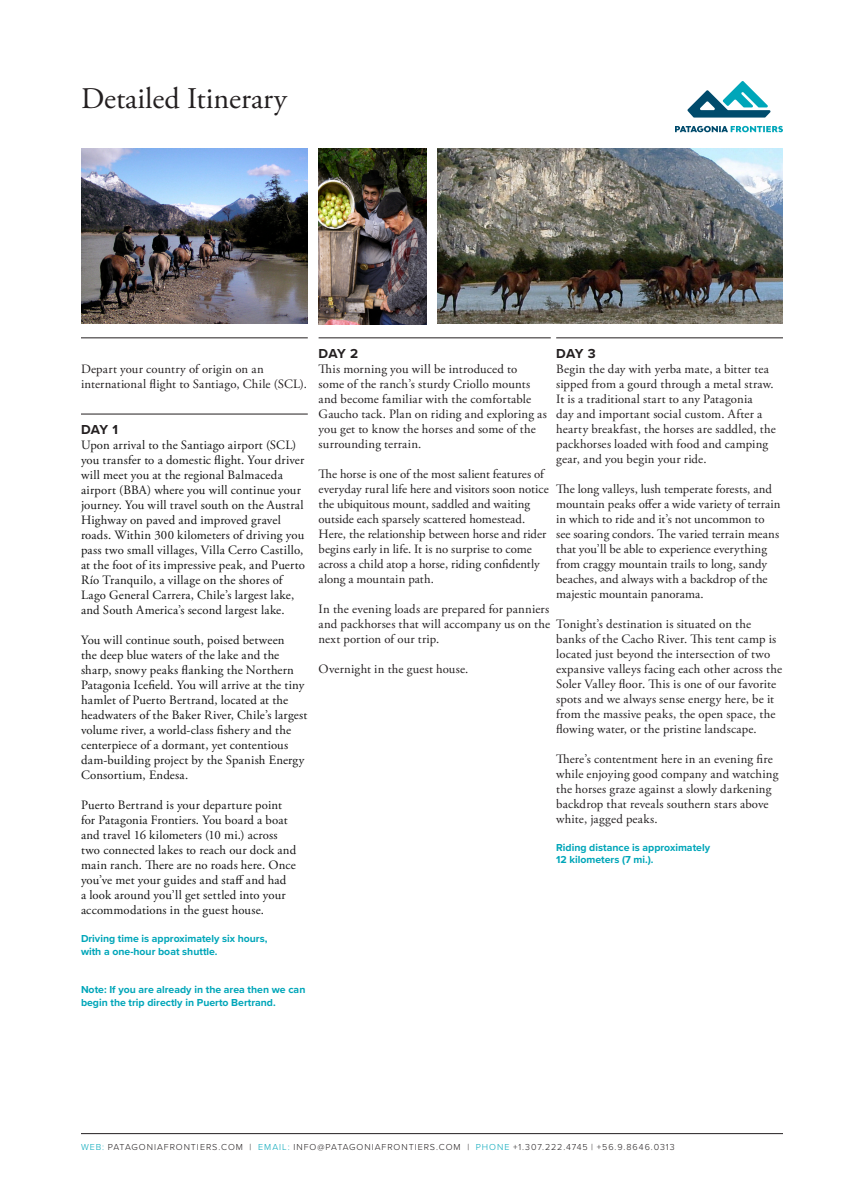
<style>
.page{position:relative;width:864px;height:1188px;background:#fff}
.page>*{position:absolute;margin:0;border:0;box-sizing:border-box;transform-origin:0 0}
._20pt_Itinerary_Name{font:30px "Adobe Garamond Pro";color:#231f20}
.Caps_Header{font:700 13.5px "Proxima Nova";letter-spacing:-.01em;color:#231f20}
._8_5_pt_Body{font:12.75px/15px "Adobe Garamond Pro";letter-spacing:.01em;color:#231f20}
._8_5_pt_Body-2{font:12.75px/15px "Adobe Garamond Pro";letter-spacing:.015em;color:#141414}
._7pt_Aqua_Proxima_Bo{font:700 10.5px/12.6px "Proxima Nova";color:#00a6b9}
._10pt_CAPS_Trip_leng{font:300 9px "Proxima Nova";letter-spacing:.105em;color:#231f20}
.s1{color:#00a6b9}
</style>
<div class="page">
<hr style="left:81px;top:338px;width:227px;height:1px;background:#231f20">
<hr style="left:81px;top:414px;width:227px;height:1px;background:#231f20">
<hr style="left:319px;top:338px;width:232px;height:1px;background:#231f20">
<hr style="left:556px;top:338px;width:227px;height:1px;background:#231f20">
<img style="left:81px;top:148px;width:227px;height:176px">
<img style="left:437px;top:148px;width:346px;height:176px">
<svg style="left:687px;top:81px;width:84px;height:37px"></svg>
<svg style="left:675px;top:126px;width:108px;height:6px"></svg>
<img style="left:318px;top:149px;width:108px;height:175px">
<hr style="left:81px;top:1133px;width:702px;height:1px;background:#231f20">
<p class="_20pt_Itinerary_Name" style="left:81px;top:80px;width:207px">Detailed Itinerary</p>
<p class="_8_5_pt_Body" style="left:81px;top:362px;width:227px">Depart your country of origin on an international flight to Santiago, Chile (SCL).</p>
<p class="Caps_Header" style="left:81px;top:420px;width:39px">DAY 1</p>
<p class="_8_5_pt_Body-2" style="left:81px;top:438px;width:225px">Upon arrival to the Santiago airport (SCL) you transfer to a domestic flight. Your driver will meet you at the regional Balmaceda airport (BBA) where you will continue your journey. You will travel south on the Austral Highway on paved and improved gravel roads. Within 300 kilometers of driving you pass two small villages, Villa Cerro Castillo, at the foot of its impressive peak, and Puerto Río Tranquilo, a village on the shores of Lago General Carrera, Chile’s largest lake, and South America’s second largest lake.</p>
<p class="_8_5_pt_Body-2" style="left:81px;top:633px;width:228px">You will continue south, poised between<br>the deep blue waters of the lake and the sharp, snowy peaks flanking the Northern Patagonia Icefield. You will arrive at the tiny hamlet of Puerto Bertrand, located at the headwaters of the Baker River, Chile’s largest volume river, a world-class fishery and the centerpiece of a dormant, yet contentious dam-building project by the Spanish Energy Consortium, Endesa.</p>
<p class="_8_5_pt_Body-2" style="left:81px;top:798px;width:217px">Puerto Bertrand is your departure point for Patagonia Frontiers. You board a boat and travel 16 kilometers (10 mi.) across two connected lakes to reach our dock and main ranch. There are no roads here. Once you’ve met your guides and staff and had<br>a look around you’ll get settled into your accommodations in the guest house.</p>
<p class="_7pt_Aqua_Proxima_Bo" style="left:81px;top:932px;width:188px">Driving time is approximately six hours, with a one-hour boat shuttle.</p>
<p class="_7pt_Aqua_Proxima_Bo" style="left:81px;top:983px;width:226px">Note: If you are already in the area then we can begin the trip directly in Puerto Bertrand.</p>
<p class="Caps_Header" style="left:319px;top:344px;width:41px">DAY 2</p>
<p class="_8_5_pt_Body" style="left:319px;top:362px;width:230px">This morning you will be introduced to<br>some of the ranch’s sturdy Criollo mounts and become familiar with the comfortable Gaucho tack. Plan on riding and exploring as you get to know the horses and some of the surrounding terrain.</p>
<p class="_8_5_pt_Body" style="left:319px;top:467px;width:232px">The horse is one of the most salient features of everyday rural life here and visitors soon notice the ubiquitous mount, saddled and waiting outside each sparsely scattered homestead.<br>Here, the relationship between horse and rider begins early in life. It is no surprise to come across a child atop a horse, riding confidently along a mountain path.</p>
<p class="_8_5_pt_Body" style="left:319px;top:602px;width:233px;text-align:justify">In the evening loads are prepared for panniers and packhorses that will accompany us on the next portion of our trip.</p>
<p class="_8_5_pt_Body" style="left:319px;top:662px;width:151px">Overnight in the guest house.</p>
<p class="Caps_Header" style="left:556px;top:344px;width:41px">DAY 3</p>
<p class="_8_5_pt_Body" style="left:556px;top:362px;width:221px">Begin the day with yerba mate, a bitter tea sipped from a gourd through a metal straw.<br>It is a traditional start to any Patagonia<br>day and important social custom. After a hearty breakfast, the horses are saddled, the packhorses loaded with food and camping gear, and you begin your ride.</p>
<p class="_8_5_pt_Body" style="left:556px;top:482px;width:226px">The long valleys, lush temperate forests, and mountain peaks offer a wide variety of terrain in which to ride and it’s not uncommon to see soaring condors. The varied terrain means that you’ll be able to experience everything from craggy mountain trails to long, sandy beaches, and always with a backdrop of the majestic mountain panorama.</p>
<p class="_8_5_pt_Body" style="left:556px;top:617px;width:227px">Tonight’s destination is situated on the banks of the Cacho River. This tent camp is located just beyond the intersection of two expansive valleys facing each other across the Soler Valley floor. This is one of our favorite spots and we always sense energy here, be it from the massive peaks, the open space, the flowing water, or the pristine landscape.</p>
<p class="_8_5_pt_Body" style="left:556px;top:752px;width:224px">There’s contentment here in an evening fire while enjoying good company and watching the horses graze against a slowly darkening backdrop that reveals southern stars above white, jagged peaks.</p>
<p class="_7pt_Aqua_Proxima_Bo" style="left:556px;top:841px;width:155px">Riding distance is approximately<br>12 kilometers (7 mi.).</p>
<p class="_10pt_CAPS_Trip_leng" style="left:81px;top:1140px;width:595px"><span class="s1">WEB:</span> PATAGONIAFRONTIERS.COM | <span class="s1">EMAIL:</span> INFO@PATAGONIAFRONTIERS.COM | <span class="s1">PHONE</span> +1.307.222.4745 | +56.9.8646.0313</p>
</div>
